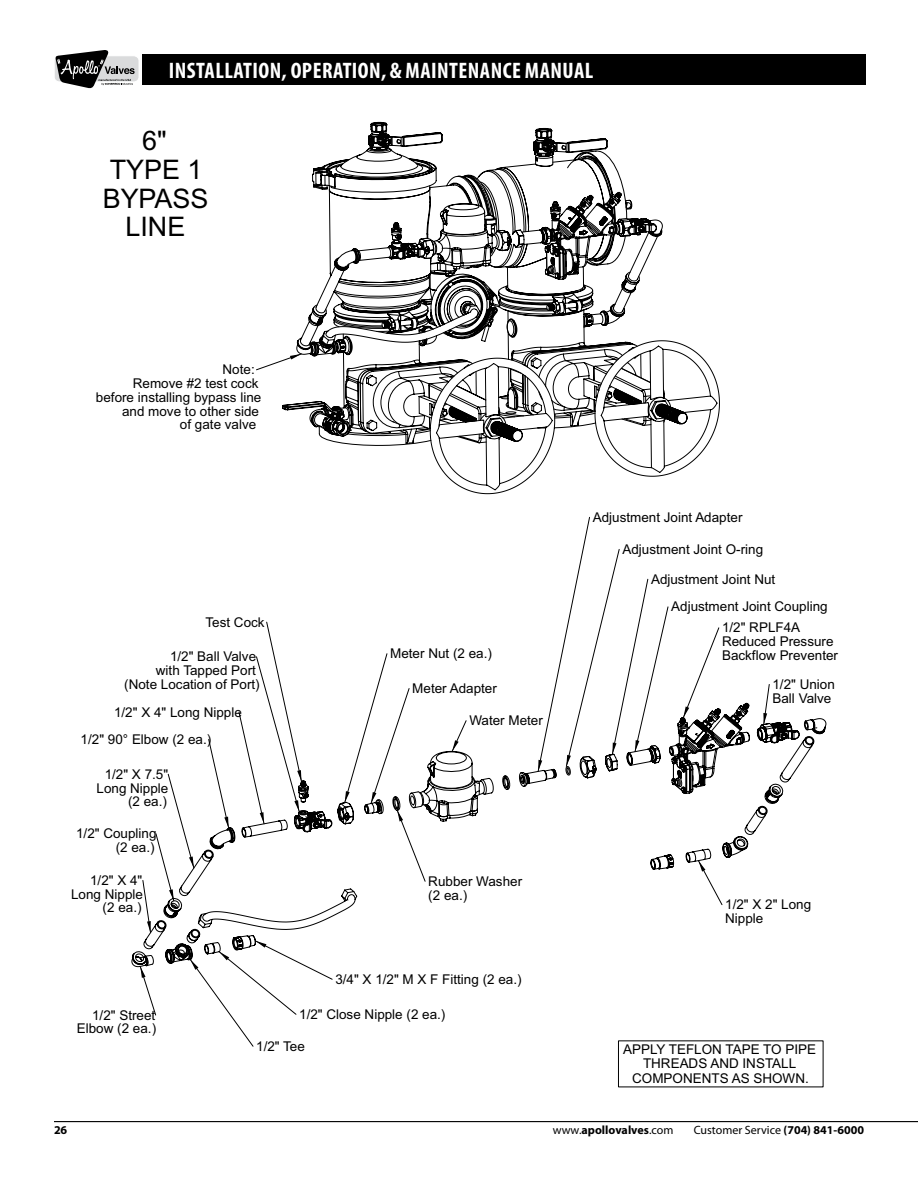
<style>
.page{position:relative;width:918px;height:1188px;background:#fff}
.page>*{position:absolute;margin:0;border:0;box-sizing:border-box;transform-origin:0 0}
.t1{font:27px/28.7px "Arial";color:#000;text-align:center}
.t2{font:700 condensed 22.5px "Myriad Pro";letter-spacing:.02em;color:#fff}
.t3{font:13.5px/13.8px "Arial";color:#000}
.t4{font:12px "Myriad Pro";color:#000}
.t5{font:700 12px "Myriad Pro";color:#000}
.s1{font-weight:400}
.s2{font-weight:700}
</style>
<div class="page">
<hr style="left:54px;top:1121px;width:864px;height:1px;background:#000">
<div style="left:142px;top:54px;width:723px;height:30px;background:#000"></div>
<svg style="left:55px;top:50px;width:84px;height:39px"></svg>
<svg style="left:194px;top:968px;width:139px;height:79px"></svg>
<svg style="left:140px;top:968px;width:17px;height:48px"></svg>
<svg style="left:208px;top:739px;width:5px;height:14px"></svg>
<svg style="left:256px;top:360px;width:25px;height:11px"></svg>
<svg style="left:312px;top:122px;width:351px;height:176px"></svg>
<svg style="left:281px;top:298px;width:546px;height:467px"></svg>
<svg style="left:131px;top:753px;width:221px;height:215px"></svg>
<svg style="left:238px;top:516px;width:562px;height:390px"></svg>
<h2 class="t2" style="left:169px;top:56px;width:426px">INSTALLATION, OPERATION, &amp; MAINTENANCE MANUAL</h2>
<h1 class="t1" style="left:103px;top:127px;width:107px">6"<br>TYPE 1<br>BYPASS<br>LINE</h1>
<p class="t3" style="left:223px;top:363px;width:34px">Note:</p>
<p class="t3" style="left:133px;top:377px;width:127px">Remove #2 test cock</p>
<p class="t3" style="left:96px;top:390px;width:167px">before installing bypass line</p>
<p class="t3" style="left:122px;top:404px;width:139px">and move to other side</p>
<p class="t3" style="left:180px;top:418px;width:78px">of gate valve</p>
<p class="t3" style="left:206px;top:615px;width:61px">Test Cock</p>
<p class="t3" style="left:124px;top:650px;width:137px;text-align:right">1/2" Ball Valve<br>with Tapped Port (Note Location of Port)</p>
<p class="t3" style="left:81px;top:698px;width:163px;line-height:27.5px;text-indent:33px">1/2" X 4" Long Nipple<br>1/2" 90° Elbow (2 ea.)</p>
<p class="t3" style="left:97px;top:767px;width:73px;text-align:right">1/2" X 7.5"<br>Long Nipple (2 ea.)</p>
<p class="t3" style="left:76px;top:827px;width:82px;text-align:right">1/2" Coupling (2 ea.)</p>
<p class="t3" style="left:71px;top:874px;width:73px;text-align:right">1/2" X 4"<br>Long Nipple (2 ea.)</p>
<p class="t3" style="left:390px;top:647px;width:103px">Meter Nut (2 ea.)</p>
<p class="t3" style="left:412px;top:682px;width:86px">Meter Adapter</p>
<p class="t3" style="left:469px;top:714px;width:75px">Water Meter</p>
<p class="t3" style="left:428px;top:874px;width:95px">Rubber Washer (2 ea.)</p>
<p class="t3" style="left:77px;top:1008px;width:81px;text-align:right">1/2" Street<br>Elbow (2 ea.)</p>
<p class="t3" style="left:335px;top:972px;width:188px">3/4" X 1/2" M X F Fitting (2 ea.)</p>
<p class="t3" style="left:299px;top:1007px;width:148px">1/2" Close Nipple (2 ea.)</p>
<p class="t3" style="left:256px;top:1039px;width:50px">1/2" Tee</p>
<p class="t3" style="left:593px;top:510px;width:151px">Adjustment Joint Adapter</p>
<p class="t3" style="left:622px;top:542px;width:142px">Adjustment Joint O-ring</p>
<p class="t3" style="left:651px;top:572px;width:126px">Adjustment Joint Nut</p>
<p class="t3" style="left:722px;top:596px;width:107px;line-height:21px;text-indent:-51px">Adjustment Joint Coupling<br>1/2" RPLF4A</p>
<p class="t3" style="left:722px;top:635px;width:118px">Reduced Pressure<br>Backflow Preventer</p>
<p class="t3" style="left:772px;top:678px;width:64px">1/2" Union<br>Ball Valve</p>
<p class="t3" style="left:725px;top:898px;width:87px">1/2" X 2" Long<br>Nipple</p>
<p class="t3" style="left:623px;top:1042px;width:194px;line-height:14.4px;text-align:center">APPLY TEFLON TAPE TO PIPE<br>THREADS AND INSTALL<br>COMPONENTS AS SHOWN.</p>
<p class="t5" style="left:54px;top:1122px;width:15px">26</p>
<p class="t5" style="left:553px;top:1122px;width:122px"><span class="s1">www.</span>apollovalves<span class="s1">.com</span></p>
<p class="t4" style="left:694px;top:1123px;width:172px">Customer Service <span class="s2">(704) 841-6000</span></p>
</div>
